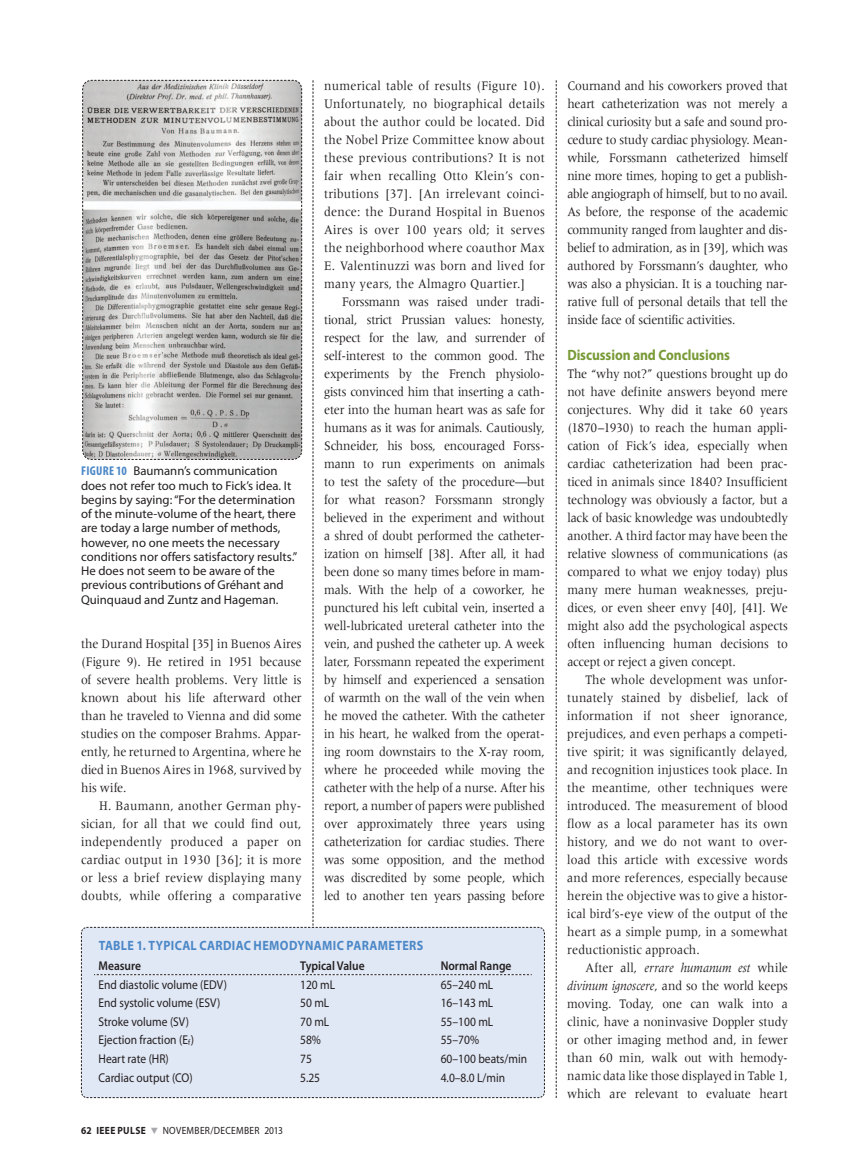
<style>
.page{position:relative;width:851px;height:1161px;background:#fff}
.page>*{position:absolute;margin:0;border:0;box-sizing:border-box;transform-origin:0 0}
.t1{font:700 15px "Myriad Pro";letter-spacing:-.005em;color:#789a36;scale:.9 1}
.t2{font:13.5px/18px "Meridien LT Std";color:#231f20;text-align:justify;scale:.9 1}
.t3{font:700 13.5px "Myriad Pro";letter-spacing:.03em;color:#4c88c7;scale:.9 1}
.t4{font:12.75px/14.2px "Myriad Pro";color:#231f20}
.t5{font:12.75px "Myriad Pro";color:#231f20;scale:.9 1}
.t6{font:600 12.75px "Myriad Pro";color:#231f20;scale:.9 1}
.t7{font:10.5px "Myriad Pro";letter-spacing:.03em;color:#231f20;scale:.9 1}
.s1{font-weight:700;font-stretch:condensed;color:#4c88c7}
.s2{font-size:7.95px}
.s3{font-weight:700}
.s4{color:#a8a9ad}
.s5{font-style:italic}
</style>
<div class="page">
<svg style="left:556px;top:80px;width:1px;height:1018px"></svg>
<svg style="left:81px;top:80px;width:464px;height:1018px"></svg>
<p class="t4" style="left:81px;top:464px;width:218px"><span class="s1">FIGURE 10</span> Baumann’s communication does not refer too much to Fick’s idea. It begins by saying: “For the determination of the minute-volume of the heart, there are today a large number of methods, however, no one meets the necessary conditions nor offers satisfactory results.” He does not seem to be aware of the previous contributions of Gréhant and Quinquaud and Zuntz and Hageman.</p>
<p class="t2" style="left:81px;top:635px;width:247px">the Durand Hospital [35] in Buenos Aires (Figure 9). He retired in 1951 because of severe health problems. Very little is known about his life afterward other than he traveled to Vienna and did some studies on the composer Brahms. Appar&shy;ently, he returned to Argentina, where he died in Buenos Aires in 1968, survived by his wife.</p>
<p class="t2" style="left:81px;top:797px;width:247px;text-indent:18px">H. Baumann, another German phy&shy;sician, for all that we could find out, independently produced a paper on cardiac output in 1930 [36]; it is more or less a brief review displaying many doubts, while offering a comparative</p>
<p class="t2" style="left:324px;top:77px;width:247px">numerical table of results (Figure 10).<br>Unfortunately, no biographical details about the author could be located. Did the Nobel Prize Committee know about these previous contributions? It is not fair when recalling Otto Klein’s con&shy;tributions [37]. [An irrelevant coinci&shy;dence: the Durand Hospital in Buenos Aires is over 100 years old; it serves the neighborhood where coauthor Max E. Valentinuzzi was born and lived for many years, the Almagro Quartier.]</p>
<p class="t2" style="left:324px;top:292px;width:247px;text-indent:18px">Forssmann was raised under tradi&shy;tional, strict Prussian values: honesty, respect for the law, and surrender of self-interest to the common good. The experiments by the French physiolo&shy;gists convinced him that inserting a cath&shy;eter into the human heart was as safe for humans as it was for animals. Cautiously, Schneider, his boss, encouraged Forss&shy;mann to run experiments on animals to test the safety of the procedure—but for what reason? Forssmann strongly believed in the experiment and without a shred of doubt performed the catheter&shy;ization on himself [38]. After all, it had been done so many times before in mam&shy;mals. With the help of a coworker, he punctured his left cubital vein, inserted a well-lubricated ureteral catheter into the vein, and pushed the catheter up. A week later, Forssmann repeated the experiment by himself and experienced a sensation of warmth on the wall of the vein when he moved the catheter. With the catheter in his heart, he walked from the operat&shy;ing room downstairs to the X-ray room, where he proceeded while moving the catheter with the help of a nurse. After his report, a number of papers were published over approximately three years using catheterization for cardiac studies. There was some opposition, and the method was discredited by some people, which led to another ten years passing before</p>
<p class="t3" style="left:99px;top:937px;width:201px">TABLE 1. TYPICAL CARDIAC HEMOD</p>
<p class="t3" style="left:297px;top:937px;width:141px">YNAMIC PARAMETERS</p>
<p class="t6" style="left:99px;top:958px;width:49px">Measure</p>
<p class="t6" style="left:300px;top:958px;width:73px">Typical Value</p>
<p class="t6" style="left:441px;top:958px;width:80px">Normal Range</p>
<p class="t5" style="left:99px;top:977px;width:144px">End diastolic volume (EDV)</p>
<p class="t5" style="left:300px;top:977px;width:40px">120 mL</p>
<p class="t5" style="left:441px;top:977px;width:60px">65–240 mL</p>
<p class="t5" style="left:99px;top:995px;width:137px">End systolic volume (ESV)</p>
<p class="t5" style="left:300px;top:995px;width:34px">50 mL</p>
<p class="t5" style="left:441px;top:995px;width:60px">16–143 mL</p>
<p class="t5" style="left:99px;top:1014px;width:102px">Stroke volume (SV)</p>
<p class="t5" style="left:300px;top:1014px;width:34px">70 mL</p>
<p class="t5" style="left:441px;top:1014px;width:60px">55–100 mL</p>
<p class="t5" style="left:99px;top:1032px;width:108px">Ejection fraction (E<span class="s2">f</span>)</p>
<p class="t5" style="left:300px;top:1032px;width:25px">58%</p>
<p class="t5" style="left:440px;top:1032px;width:44px">55–70%</p>
<p class="t5" style="left:98px;top:1051px;width:80px">Heart rate (HR)</p>
<p class="t5" style="left:300px;top:1051px;width:15px">75</p>
<p class="t5" style="left:440px;top:1051px;width:97px">60–100 beats/min</p>
<p class="t5" style="left:98px;top:1069px;width:106px">Cardiac output (CO)</p>
<p class="t5" style="left:300px;top:1069px;width:24px">5.25</p>
<p class="t5" style="left:440px;top:1069px;width:73px">4.0–8.0 L/min</p>
<p class="t7" style="left:81px;top:1124px;width:226px"><span class="s3">62 IEEE PULSE</span> <span class="s4">▼</span> november/december 2013</p>
<p class="t2" style="left:567px;top:76px;width:247px">Cournand and his coworkers proved that heart catheterization was not merely a clinical curiosity but a safe and sound pro&shy;cedure to study cardiac physiology. Mean&shy;while, Forssmann catheterized himself nine more times, hoping to get a publish&shy;able angiograph of himself, but to no avail.<br>As before, the response of the academic community ranged from laughter and dis&shy;belief to admiration, as in [39], which was authored by Forssmann’s daughter, who was also a physician. It is a touching nar&shy;rative full of personal details that tell the inside face of scientific activities.</p>
<p class="t1" style="left:567px;top:345px;width:182px">DISCUSSION AND CONCLUSIONS</p>
<p class="t2" style="left:567px;top:365px;width:247px">The “why not?” questions brought up do not have definite answers beyond mere conjectures. Why did it take 60 years (1870–1930) to reach the human appli&shy;cation of Fick’s idea, especially when cardiac catheterization had been prac&shy;ticed in animals since 1840? Insufficient technology was obviously a factor, but a lack of basic knowledge was undoubtedly another. A third factor may have been the relative slowness of communications (as compared to what we enjoy today) plus many mere human weaknesses, preju&shy;dices, or even sheer envy [40], [41]. We might also add the psychological aspects often influencing human decisions to accept or reject a given concept.</p>
<p class="t2" style="left:567px;top:671px;width:247px;text-indent:18px">The whole development was unfor&shy;tunately stained by disbelief, lack of information if not sheer ignorance, prejudices, and even perhaps a competi&shy;tive spirit; it was significantly delayed, and recognition injustices took place. In the meantime, other techniques were introduced. The measurement of blood flow as a local parameter has its own history, and we do not want to over&shy;load this article with excessive words and more references, especially because herein the objective was to give a histor&shy;ical bird’s-eye view of the output of the heart as a simple pump, in a somewhat reductionistic approach.</p>
<p class="t2" style="left:567px;top:958px;width:246px;text-indent:18px">After all, <span class="s5">errare humanum est</span> while <span class="s5">divinum ignoscere</span>, and so the world keeps moving. Today, one can walk into a clinic, have a noninvasive Doppler study or other imaging method and, in fewer than 60 min, walk out with hemody&shy;namic data like those displayed in Table 1, which are relevant to evaluate heart</p>
</div>
